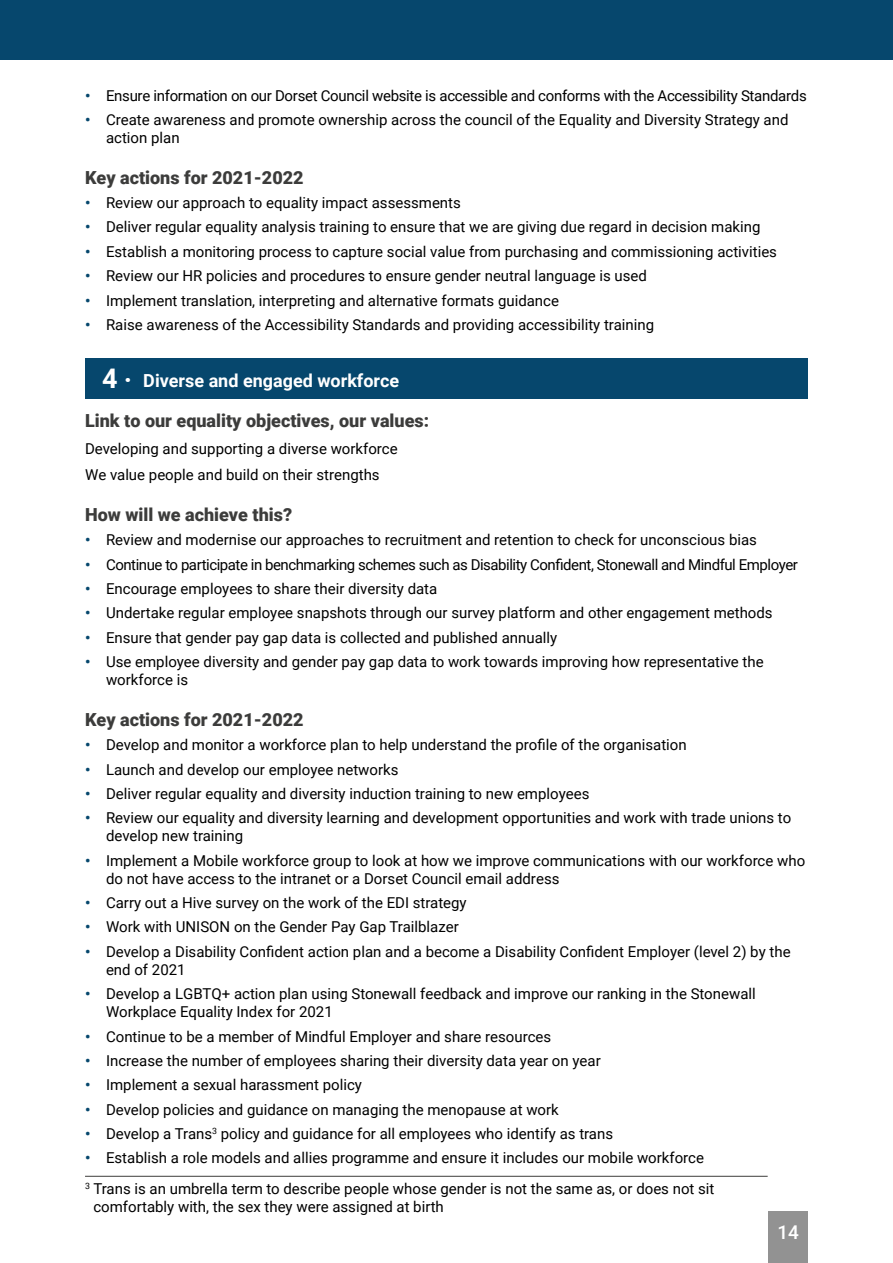
<style>
.page{position:relative;width:893px;height:1263px;background:#fff}
.page>*{position:absolute;margin:0;border:0;box-sizing:border-box;transform-origin:0 0}
.t1{font:700 27px "Roboto";color:#fff}
.t2{font:500 18.9px "Roboto";color:#fff}
.t3{font:900 18px "Roboto";color:#3c3c3b}
.t4{font:700 18px "Roboto";color:#fff}
.t5{font:15px/18px "Roboto";color:#000}
.t6{font:15px "Roboto";letter-spacing:-.03em;color:#000}
.t7{font:15px "Roboto";letter-spacing:-.02em;color:#000}
.t8{font:8.7px "Roboto";color:#000}
.s1{font-weight:700;color:#06476d}
.s2{font-size:27px}
</style>
<div class="page">
<div style="left:768px;top:1212px;width:40px;height:51px;background:#929292"></div>
<div style="left:0;top:0;width:893px;height:60px;background:#06476d"></div>
<hr style="left:85px;top:1176px;width:683px;height:1px;background:#3c3c3b">
<div style="left:85px;top:358px;width:723px;height:41px;background:#06476d"></div>
<p class="t7" style="left:85px;top:85px;width:723px"><span class="s1">•</span> Ensure information on our Dorset Council website is accessible and conforms with the Accessibility Standards</p>
<p class="t5" style="left:106px;top:110px;width:684px;text-indent:-21px"><span class="s1">•</span> Create awareness and promote ownership across the council of the Equality and Diversity Strategy and action plan</p>
<h3 class="t3" style="left:85px;top:165px;width:220px">Key actions for 2021-2022</h3>
<p class="t5" style="left:85px;top:193px;width:377px"><span class="s1">•</span> Review our approach to equality impact assessments</p>
<p class="t5" style="left:85px;top:218px;width:677px"><span class="s1">•</span> Deliver regular equality analysis training to ensure that we are giving due regard in decision making</p>
<p class="t5" style="left:85px;top:242px;width:693px"><span class="s1">•</span> Establish a monitoring process to capture social value from purchasing and commissioning activities</p>
<p class="t5" style="left:85px;top:266px;width:563px"><span class="s1">•</span> Review our HR policies and procedures to ensure gender neutral language is used</p>
<p class="t5" style="left:85px;top:291px;width:475px"><span class="s1">•</span> Implement translation, interpreting and alternative formats guidance</p>
<p class="t5" style="left:85px;top:315px;width:571px"><span class="s1">•</span> Raise awareness of the Accessibility Standards and providing accessibility training</p>
<h2 class="t4" style="left:102px;top:368px;width:299px"><span class="s2">4</span> Diverse and engaged workforce</h2>
<h1 class="t1" style="left:124px;top:354px;width:9px">.</h1>
<h3 class="t3" style="left:85px;top:408px;width:346px">Link to our equality objectives, our values:</h3>
<p class="t5" style="left:85px;top:435px;width:314px;line-height:26.5px">Developing and supporting a diverse workforce<br>We value people and build on their strengths</p>
<h3 class="t3" style="left:85px;top:502px;width:209px">How will we achieve this?</h3>
<p class="t5" style="left:85px;top:530px;width:673px"><span class="s1">•</span> Review and modernise our approaches to recruitment and retention to check for unconscious bias</p>
<p class="t6" style="left:85px;top:554px;width:714px"><span class="s1">•</span> Continue to participate in benchmarking schemes such as Disability Confident, Stonewall and Mindful Employer</p>
<p class="t5" style="left:85px;top:579px;width:354px"><span class="s1">•</span> Encourage employees to share their diversity data</p>
<p class="t5" style="left:85px;top:604px;width:689px"><span class="s1">•</span> Undertake regular employee snapshots through our survey platform and other engagement methods</p>
<p class="t5" style="left:85px;top:628px;width:474px"><span class="s1">•</span> Ensure that gender pay gap data is collected and published annually</p>
<p class="t5" style="left:106px;top:652px;width:659px;text-indent:-21px"><span class="s1">•</span> Use employee diversity and gender pay gap data to work towards improving how representative the workforce is</p>
<h3 class="t3" style="left:85px;top:707px;width:220px">Key actions for 2021-2022</h3>
<p class="t5" style="left:85px;top:735px;width:603px"><span class="s1">•</span> Develop and monitor a workforce plan to help understand the profile of the organisation</p>
<p class="t5" style="left:85px;top:760px;width:315px"><span class="s1">•</span> Launch and develop our employee networks</p>
<p class="t5" style="left:85px;top:784px;width:506px"><span class="s1">•</span> Deliver regular equality and diversity induction training to new employees</p>
<p class="t5" style="left:106px;top:808px;width:687px;text-indent:-21px"><span class="s1">•</span> Review our equality and diversity learning and development opportunities and work with trade unions to develop new training</p>
<p class="t5" style="left:106px;top:851px;width:701px;text-indent:-21px"><span class="s1">•</span> Implement a Mobile workforce group to look at how we improve communications with our workforce who do not have access to the intranet or a Dorset Council email address</p>
<p class="t5" style="left:85px;top:893px;width:383px"><span class="s1">•</span> Carry out a Hive survey on the work of the EDI strategy</p>
<p class="t5" style="left:85px;top:917px;width:375px"><span class="s1">•</span> Work with UNISON on the Gender Pay Gap Trailblazer</p>
<p class="t5" style="left:106px;top:942px;width:686px;text-indent:-21px"><span class="s1">•</span> Develop a Disability Confident action plan and a become a Disability Confident Employer (level 2) by the end of 2021</p>
<p class="t5" style="left:106px;top:984px;width:651px;text-indent:-21px"><span class="s1">•</span> Develop a LGBTQ+ action plan using Stonewall feedback and improve our ranking in the Stonewall<br>Workplace Equality Index for 2021</p>
<p class="t5" style="left:85px;top:1027px;width:468px"><span class="s1">•</span> Continue to be a member of Mindful Employer and share resources</p>
<p class="t5" style="left:85px;top:1051px;width:517px"><span class="s1">•</span> Increase the number of employees sharing their diversity data year on year</p>
<p class="t5" style="left:85px;top:1075px;width:279px"><span class="s1">•</span> Implement a sexual harassment policy</p>
<p class="t5" style="left:85px;top:1100px;width:475px"><span class="s1">•</span> Develop policies and guidance on managing the menopause at work</p>
<p class="t5" style="left:85px;top:1124px;width:530px"><span class="s1">•</span> Develop a Trans<sup>3</sup> policy and guidance for all employees who identify as trans</p>
<p class="t5" style="left:85px;top:1148px;width:620px"><span class="s1">•</span> Establish a role models and allies programme and ensure it includes our mobile workforce</p>
<p class="t8" style="left:85px;top:1179px;width:6px">3</p>
<p class="t5" style="left:93px;top:1197px;width:352px">comfortably with, the sex they were assigned at birth</p>
<p class="t5" style="left:93px;top:1179px;width:623px">Trans is an umbrella term to describe people whose gender is not the same as, or does not sit</p>
<p class="t2" style="left:777px;top:1219px;width:23px">14</p>
</div>
